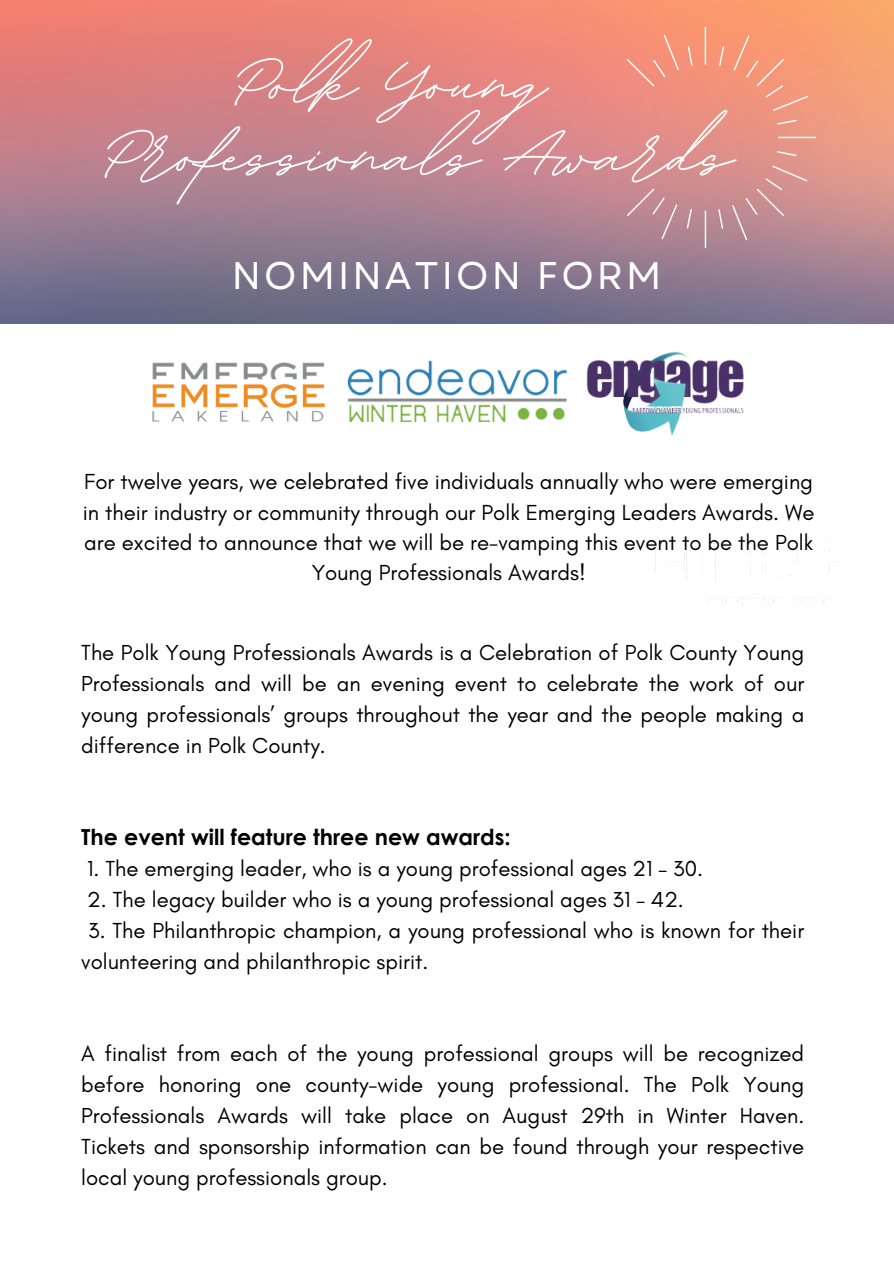
<style>
.page{position:relative;width:894px;height:1264px;background:#fff}
.page>*{position:absolute;margin:0;border:0;box-sizing:border-box;transform-origin:0 0}
.t1{font:700 116.25px "BD Script";color:#fff}
.t2{font:700 114.6px "BD Script";color:#fff}
.t3{font:38.55px "Garet";letter-spacing:.08em;color:#fff}
.t4{font:22.2px/30.3px "Glacial Indifference";color:#000;text-align:center}
.t5{font:22.05px/30.8px "Glacial Indifference";color:#000;text-align:justify}
.t6{font:700 22.05px "Century Gothic";color:#000}
</style>
<div class="page">
<img style="left:0;top:0;width:893px;height:323px">
<svg style="left:704px;top:210px;width:2px;height:38px"></svg>
<svg style="left:704px;top:27px;width:2px;height:38px"></svg>
<svg style="left:778px;top:137px;width:37px;height:1px"></svg>
<svg style="left:686px;top:209px;width:5px;height:19px"></svg>
<svg style="left:718px;top:46px;width:6px;height:20px"></svg>
<svg style="left:776px;top:151px;width:20px;height:5px"></svg>
<svg style="left:626px;top:35px;width:52px;height:51px"></svg>
<svg style="left:776px;top:120px;width:20px;height:5px"></svg>
<svg style="left:687px;top:46px;width:5px;height:20px"></svg>
<svg style="left:718px;top:209px;width:5px;height:20px"></svg>
<svg style="left:732px;top:166px;width:75px;height:74px"></svg>
<svg style="left:733px;top:36px;width:75px;height:75px"></svg>
<svg style="left:626px;top:189px;width:51px;height:50px"></svg>
<img style="left:655px;top:540px;width:186px;height:65px">
<img style="left:347px;top:351px;width:397px;height:85px">
<img style="left:152px;top:362px;width:173px;height:60px">
<p class="t2" style="left:232px;top:7px;width:315px">Polk Young</p>
<h1 class="t1" style="left:102px;top:78px;width:632px">Professionals Awards</h1>
<h2 class="t3" style="left:232px;top:248px;width:431px">NOMINATION FORM</h2>
<p class="t4" style="left:83px;top:466px;width:733px">For twelve years, we celebrated five individuals annually who were emerging in their industry or community through our Polk Emerging Leaders Awards. We are excited to announce that we will be re-vamping this event to be the Polk Young Professionals Awards!</p>
<p class="t5" style="left:81px;top:637px;width:724px">The Polk Young Professionals Awards is a Celebration of Polk County Young Professionals and will be an evening event to celebrate the work of our young professionals’ groups throughout the year and the people making a difference in Polk County.</p>
<p class="t6" style="left:81px;top:823px;width:430px">The event will feature three new awards:</p>
<p class="t5" style="left:87px;top:853px;width:617px">1. The emerging leader, who is a young professional ages 21 – 30.</p>
<p class="t5" style="left:87px;top:883px;width:598px">2. The legacy builder who is a young professional ages 31 – 42.</p>
<p class="t5" style="left:81px;top:914px;width:724px;text-indent:7px">3. The Philanthropic champion, a young professional who is known for their volunteering and philanthropic spirit.</p>
<p class="t5" style="left:81px;top:1038px;width:724px">A finalist from each of the young professional groups will be recognized before honoring one county-wide young professional. The Polk Young Professionals Awards will take place on August 29th in Winter Haven.<br>Tickets and sponsorship information can be found through your respective local young professionals group.</p>
</div>
